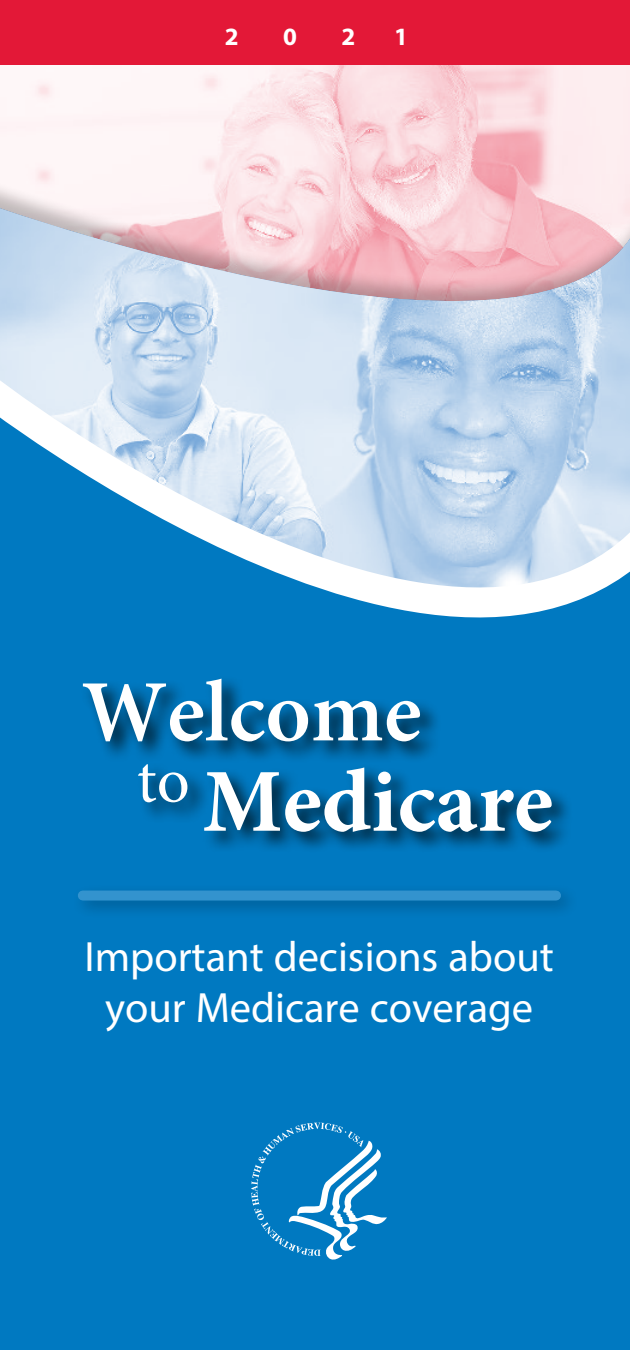
<style>
.page{position:relative;width:630px;height:1350px;background:#fff}
.page>*{position:absolute;margin:0;border:0;box-sizing:border-box;transform-origin:0 0}
.t1{font:700 90px "Minion Pro";color:#fff}
.t2{font:600 87.5px "Minion Pro";color:#fff}
.t3{font:65px "Minion Pro";color:#fff}
.t4{font:42.5px/51px "Myriad Pro";color:#fff;text-align:center}
.t5{font:700 25px "Myriad Pro";color:#fff}
</style>
<div class="page">
<div style="left:0;top:394px;width:630px;height:956px;background:#0079c1"></div>
<img style="left:0;top:65px;width:630px;height:112px">
<div style="left:0;top:177px;width:630px;height:432px;background:#000;opacity:.25"></div>
<img style="left:0;top:208px;width:630px;height:145px">
<div style="left:0;top:0;width:630px;height:65px;background:#e31837"></div>
<svg style="left:0;top:353px;width:630px;height:265px"></svg>
<svg style="left:251px;top:1123px;width:136px;height:137px"></svg>
<div style="left:80px;top:675px;width:362px;height:89px;background:#000;opacity:.75"></div>
<div style="left:136px;top:761px;width:75px;height:63px;background:#000;opacity:.75"></div>
<div style="left:201px;top:763px;width:373px;height:91px;background:#000;opacity:.75"></div>
<div style="left:71px;top:883px;width:508px;height:36px;background:#000;opacity:.25"></div>
<div style="left:83px;top:891px;width:473px;height:10px;background:#3393ce"></div>
<p class="t5" style="left:225px;top:20px;width:15px">2</p>
<p class="t5" style="left:283px;top:20px;width:15px">0</p>
<p class="t5" style="left:341px;top:20px;width:15px">2</p>
<p class="t5" style="left:394px;top:20px;width:15px">1</p>
<p class="t2" style="left:82px;top:652px;width:342px">Welcome</p>
<p class="t3" style="left:137px;top:737px;width:54px">to</p>
<p class="t1" style="left:203px;top:739px;width:352px">Medicare</p>
<p class="t4" style="left:85px;top:931px;width:471px">Important decisions about your Medicare coverage</p>
</div>
